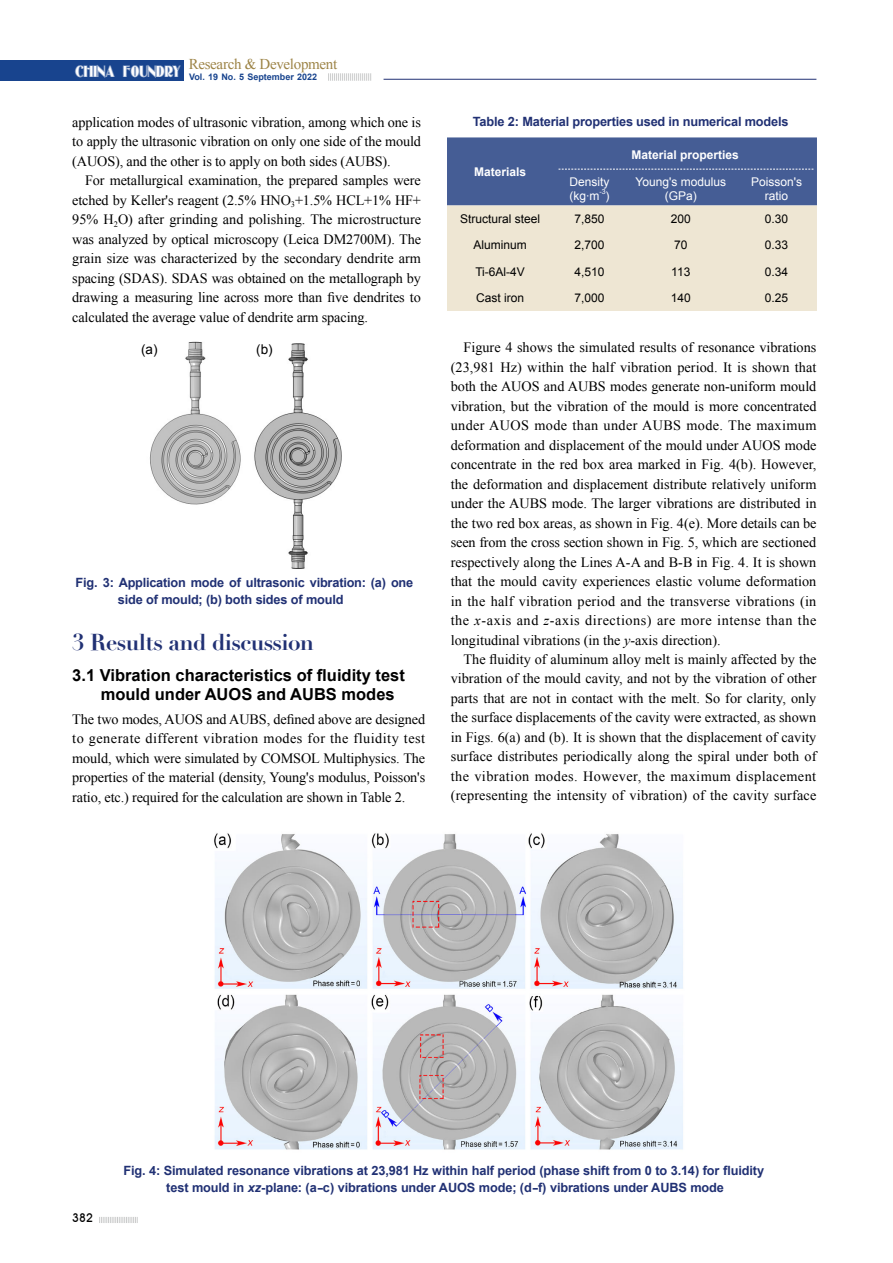
<style>
.page{position:relative;width:893px;height:1263px;background:#fff}
.page>*{position:absolute;margin:0;border:0;box-sizing:border-box;transform-origin:0 0}
.t1{font:700 22.5px "Didot";letter-spacing:-.025em;color:#213174}
.t2{font:700 16.5px/19.5px "Arial";color:#000}
.t3{font:15px "Times New Roman";letter-spacing:-.02em;color:#9d8447}
.t4{font:14.25px/19.5px "Times New Roman";letter-spacing:-.01em;color:#000;text-align:justify}
.t5{font:13.5px "Arial";color:#000}
.t6{font:700 12.75px/16.4px "Arial";letter-spacing:-.01em;color:#213174}
.t7{font:12px "Arial";color:#000}
.t8{font:12px/13.5px "Arial";color:#fff;text-align:center}
.t9{font:700 12px "Arial";color:#fff}
.t10{font:500 12px "Avant Garde IT Cby BT";color:#000}
.t11{font:700 9px "Arial";color:#18448e}
.t12{font:7.05px "Arial";color:#fff}
.s1{font-style:italic}
</style>
<div class="page">
<svg style="left:99px;top:1217px;width:39px;height:6px"></svg>
<div style="left:0;top:60px;width:184px;height:21px;background:#18448e"></div>
<svg style="left:328px;top:73px;width:43px;height:8px"></svg>
<hr style="left:384px;top:79px;width:432px;height:1px;background:#213174">
<img style="left:150px;top:341px;width:192px;height:228px">
<svg style="left:447px;top:137px;width:370px;height:174px;background:#acb1bb"></svg>
<img style="left:214px;top:833px;width:469px;height:317px">
<p class="t3" style="left:189px;top:54px;width:150px">Research &amp; Development</p>
<p class="t11" style="left:75px;top:70px;width:244px"><sup>CHINA</sup> <sup>FOUNDRY</sup> Vol. 19 No. 5 September 2022</p>
<p class="t4" style="left:72px;top:112px;width:350px">application modes of ultrasonic vibration, among which one is to apply the ultrasonic vibration on only one side of the mould (AUOS), and the other is to apply on both sides (AUBS).</p>
<p class="t4" style="left:72px;top:170px;width:350px;text-indent:13px">For metallurgical examination, the prepared samples were etched by Keller's reagent (2.5% HNO<sub>3</sub>+1.5% HCL+1% HF+ 95% H<sub>2</sub>O) after grinding and polishing. The microstructure was analyzed by optical microscopy (Leica DM2700M). The grain size was characterized by the secondary dendrite arm spacing (SDAS). SDAS was obtained on the metallograph by drawing a measuring line across more than five dendrites to calculated the average value of dendrite arm spacing.</p>
<p class="t5" style="left:141px;top:340px;width:18px">(a)</p>
<p class="t5" style="left:256px;top:340px;width:18px">(b)</p>
<p class="t6" style="left:118px;top:575px;width:297px;text-indent:-43px">Fig. 3: Application mode of ultrasonic vibration: (a) one side of mould; (b) both sides of mould</p>
<h1 class="t1" style="left:72px;top:628px;width:243px">3 Results and discussion</h1>
<p class="t2" style="left:101px;top:665px;width:306px;text-indent:-28px">3.1 Vibration characteristics of fluidity test mould under AUOS and AUBS modes</p>
<p class="t4" style="left:72px;top:709px;width:354px">The two modes, AUOS and AUBS, defined above are designed to generate different vibration modes for the fluidity test mould, which were simulated by COMSOL Multiphysics. The properties of the material (density, Young's modulus, Poisson's ratio, etc.) required for the calculation are shown in Table 2.</p>
<p class="t6" style="left:473px;top:114px;width:317px">Table 2: Material properties used in numerical models</p>
<p class="t9" style="left:474px;top:164px;width:54px">Materials</p>
<p class="t9" style="left:631px;top:147px;width:109px">Material properties</p>
<p class="t8" style="left:636px;top:175px;width:92px">Young's modulus (GPa)</p>
<p class="t8" style="left:751px;top:175px;width:52px">Poisson's ratio</p>
<p class="t8" style="left:569px;top:175px;width:42px;text-align:left">Density (kg·m</p>
<p class="t12" style="left:599px;top:187px;width:8px">-3</p>
<p class="t8" style="left:606px;top:189px;width:5px">)</p>
<p class="t7" style="left:460px;top:211px;width:82px">Structural steel</p>
<p class="t7" style="left:574px;top:211px;width:32px">7,850</p>
<p class="t7" style="left:671px;top:211px;width:22px">200</p>
<p class="t7" style="left:765px;top:211px;width:25px">0.30</p>
<p class="t7" style="left:473px;top:237px;width:55px">Aluminum</p>
<p class="t7" style="left:574px;top:237px;width:32px">2,700</p>
<p class="t7" style="left:674px;top:237px;width:15px">70</p>
<p class="t7" style="left:765px;top:237px;width:25px">0.33</p>
<p class="t7" style="left:475px;top:264px;width:51px">Ti-6Al-4V</p>
<p class="t7" style="left:574px;top:264px;width:32px">4,510</p>
<p class="t7" style="left:671px;top:264px;width:21px">113</p>
<p class="t7" style="left:765px;top:264px;width:25px">0.34</p>
<p class="t7" style="left:476px;top:290px;width:50px">Cast iron</p>
<p class="t7" style="left:574px;top:290px;width:32px">7,000</p>
<p class="t7" style="left:671px;top:290px;width:22px">140</p>
<p class="t7" style="left:765px;top:290px;width:25px">0.25</p>
<p class="t4" style="left:451px;top:337px;width:367px;text-indent:13px">Figure 4 shows the simulated results of resonance vibrations (23,981 Hz) within the half vibration period. It is shown that both the AUOS and AUBS modes generate non-uniform mould vibration, but the vibration of the mould is more concentrated under AUOS mode than under AUBS mode. The maximum deformation and displacement of the mould under AUOS mode concentrate in the red box area marked in Fig. 4(b). However, the deformation and displacement distribute relatively uniform under the AUBS mode. The larger vibrations are distributed in the two red box areas, as shown in Fig. 4(e). More details can be seen from the cross section shown in Fig. 5, which are sectioned respectively along the Lines A-A and B-B in Fig. 4. It is shown that the mould cavity experiences elastic volume deformation in the half vibration period and the transverse vibrations (in the <span class="s1">x</span>-axis and <span class="s1">z</span>-axis directions) are more intense than the longitudinal vibrations (in the <span class="s1">y</span>-axis direction).</p>
<p class="t4" style="left:451px;top:649px;width:367px;text-indent:13px">The fluidity of aluminum alloy melt is mainly affected by the vibration of the mould cavity, and not by the vibration of other parts that are not in contact with the melt. So for clarity, only the surface displacements of the cavity were extracted, as shown in Figs. 6(a) and (b). It is shown that the displacement of cavity surface distributes periodically along the spiral under both of the vibration modes. However, the maximum displacement (representing the intensity of vibration) of the cavity surface</p>
<p class="t10" style="left:72px;top:1211px;width:22px">382</p>
<p class="t6" style="left:124px;top:1163px;width:642px;text-align:center">Fig. 4: Simulated resonance vibrations at 23,981 Hz within half period (phase shift from 0 to 3.14) for fluidity test mould in <span class="s1">xz</span>-plane: (a-c) vibrations under AUOS mode; (d-f) vibrations under AUBS mode</p>
</div>
